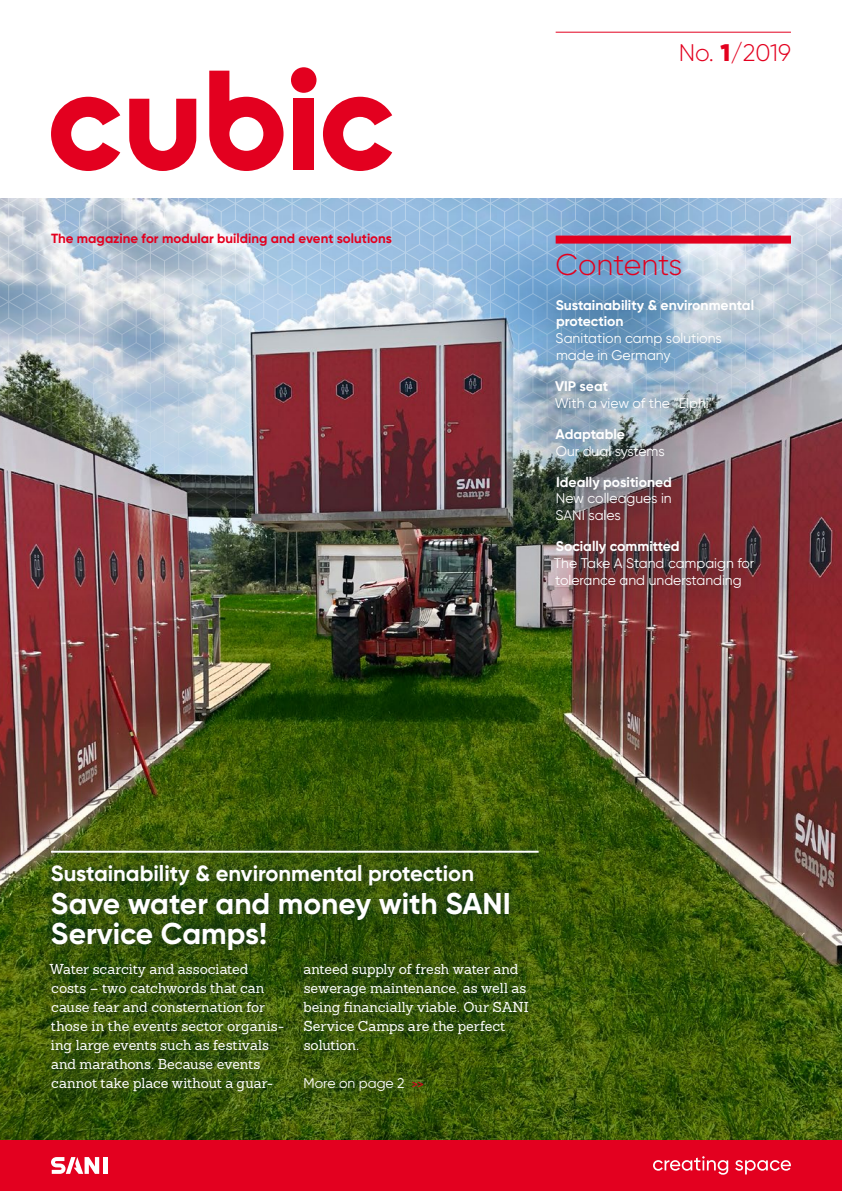
<style>
.page{position:relative;width:842px;height:1191px;background:#fff}
.page>*{position:absolute;margin:0;border:0;box-sizing:border-box;transform-origin:0 0}
.t1{font:700 30px/30px "Gilroy";color:#fff}
.t2{font:300 30px "Gilroy";color:#e3001f}
.t3{font:300 24px "Gilroy";letter-spacing:-.005em;color:#e3001f}
.t4{font:700 22px "Gilroy";color:#fff}
.t5{font:14px/19px "Sanchez";color:#fff}
.t6{font:14px/16.8px "Gilroy";color:#fff}
.t7{font:700 14px/16.8px "Gilroy";color:#fff}
.t8{font:700 13.3px "Gilroy";color:#e3001f}
.s1{font-weight:900}
.s2{font-family:"Sanchez";color:#e3001f}
</style>
<div class="page">
<img style="left:0;top:601px;width:842px;height:539px">
<img style="left:0;top:198px;width:842px;height:403px">
<div style="left:533px;top:278px;width:243px;height:330px;background:#001f32;opacity:.75"></div>
<div style="left:38px;top:837px;width:512px;height:267px;background:#001f32;opacity:.75"></div>
<hr style="left:51px;top:850px;width:488px;height:2px;background:#fff">
<svg style="left:209px;top:71px;width:74px;height:100px"></svg>
<svg style="left:129px;top:99px;width:67px;height:72px"></svg>
<div style="left:294px;top:99px;width:20px;height:71px;background:#e3001f"></div>
<svg style="left:51px;top:97px;width:69px;height:74px"></svg>
<svg style="left:323px;top:97px;width:69px;height:74px"></svg>
<div style="left:291px;top:67px;width:25px;height:26px;background:#e3001f;border-radius:50%"></div>
<div style="left:0;top:1140px;width:842px;height:51px;background:#e3001f"></div>
<hr style="left:103px;top:1157px;width:4px;height:16px;background:#fff">
<svg style="left:51px;top:1157px;width:48px;height:16px"></svg>
<svg style="left:653px;top:1156px;width:75px;height:18px"></svg>
<svg style="left:735px;top:1160px;width:56px;height:14px"></svg>
<hr style="left:556px;top:32px;width:235px;height:1px;background:#e3001f">
<div style="left:556px;top:235px;width:235px;height:8px;background:#e3001f"></div>
<p class="t8" style="left:51px;top:230px;width:343px">The magazine for modular building and event solutions</p>
<h2 class="t3" style="left:679px;top:38px;width:114px">No. <span class="s1">1</span>/2019</h2>
<h1 class="t2" style="left:556px;top:246px;width:128px">Contents</h1>
<p class="t7" style="left:556px;top:296px;width:200px">Sustainability &amp; environmental protection</p>
<p class="t6" style="left:555px;top:330px;width:168px">Sanitation camp solutions made in Germany</p>
<p class="t7" style="left:555px;top:378px;width:55px">VIP seat</p>
<p class="t6" style="left:555px;top:394px;width:161px">With a view of the “Elphi”</p>
<p class="t7" style="left:556px;top:425px;width:71px">Adaptable</p>
<p class="t6" style="left:556px;top:442px;width:111px">Our dual systems</p>
<p class="t7" style="left:556px;top:473px;width:117px">Ideally positioned</p>
<p class="t6" style="left:555px;top:490px;width:118px">New colleagues in<br>SANI sales</p>
<p class="t7" style="left:556px;top:538px;width:125px">Socially committed</p>
<p class="t6" style="left:554px;top:554px;width:202px">The Take A Stand campaign for tolerance and understanding</p>
<h3 class="t4" style="left:51px;top:859px;width:425px">Sustainability &amp; environmental protection</h3>
<h1 class="t1" style="left:51px;top:888px;width:461px">Save water and money with SANI<br>Service Camps!</h1>
<p class="t5" style="left:50px;top:959px;width:236px">Water scarcity and associated costs – two catchwords that can cause fear and consternation for those in the events sector organis&shy;ing large events such as festivals and marathons. Because events cannot take place without a guar-</p>
<p class="t5" style="left:303px;top:959px;width:227px">anteed supply of fresh water and sewerage maintenance, as well as being financially viable. Our SANI<br>Service Camps are the perfect solution.</p>
<p class="t6" style="left:304px;top:1074px;width:122px">More on page 2 <span class="s2">&gt;&gt;</span></p>
</div>
